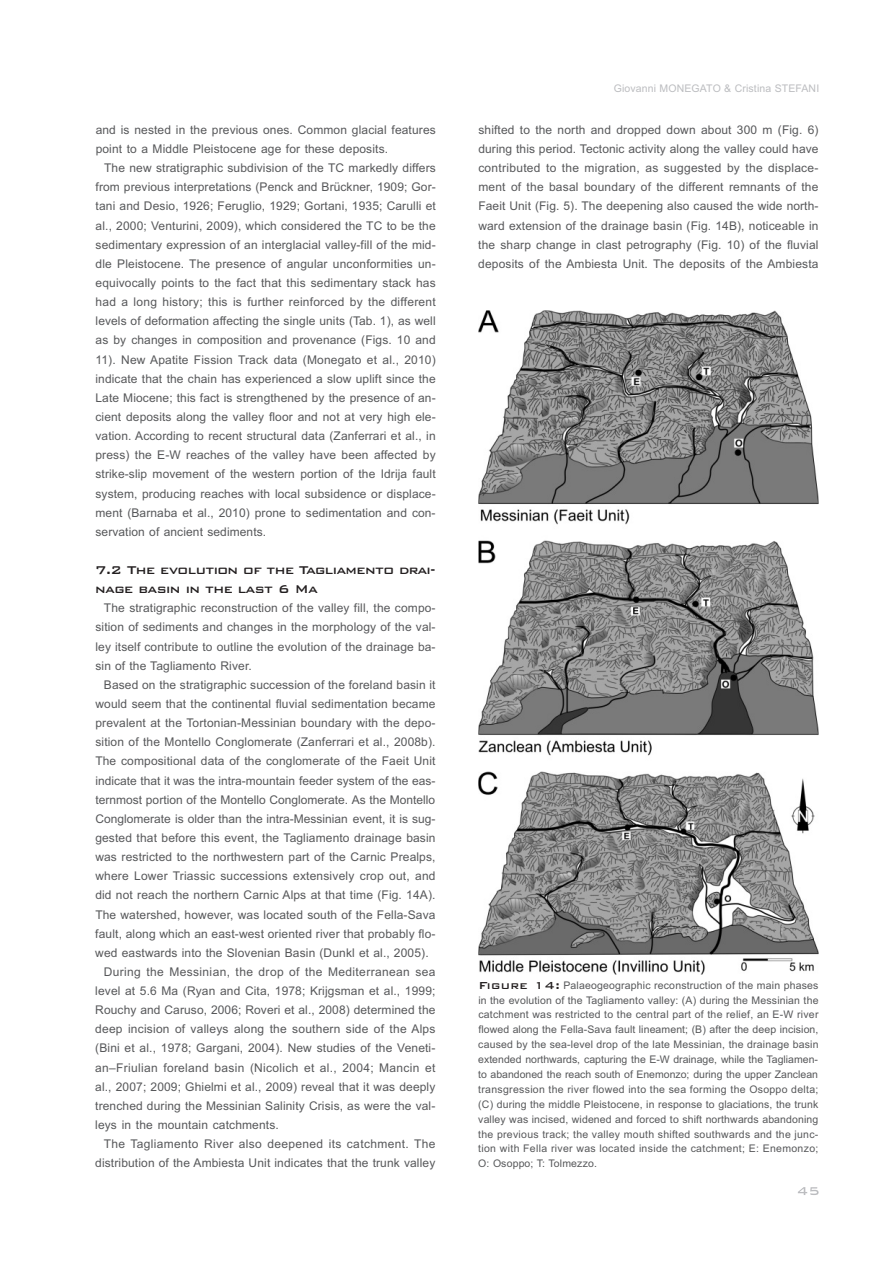
<style>
.page{position:relative;width:893px;height:1263px;background:#fff}
.page>*{position:absolute;margin:0;border:0;box-sizing:border-box;transform-origin:0 0}
.t1{font:500 15px/19.2px "Bank Gothic BT";letter-spacing:-.04em;color:#231f20}
.t2{font:12px/19.2px "Arial";letter-spacing:.01em;color:#57585a;text-align:justify}
.t3{font:12px "Arial";letter-spacing:.03em;color:#57585a}
.t4{font:10.5px/14.9px "Arial";letter-spacing:.03em;color:#57585a;text-align:justify}
.t5{font:10.5px "Arial";letter-spacing:.01em;color:#bcbdc0}
.s1{font-family:"Bank Gothic BT";font-weight:500;font-size:13.5px;color:#231f20}
</style>
<div class="page">
<img style="left:478px;top:310px;width:341px;height:664px">
<svg style="left:798px;top:1187px;width:21px;height:8px"></svg>
<p class="t2" style="left:96px;top:121px;width:342px">and is nested in the previous ones. Common glacial features point to a Middle Pleistocene age for these deposits.</p>
<p class="t2" style="left:95px;top:159px;width:342px;text-indent:9px">The new stratigraphic subdivision of the TC markedly differs from previous interpretations (Penck and Brückner, 1909; Gor&shy;tani and Desio, 1926; Feruglio, 1929; Gortani, 1935; Carulli et al., 2000; Venturini, 2009), which considered the TC to be the sedimentary expression of an interglacial valley-fill of the mid&shy;dle Pleistocene. The presence of angular unconformities un&shy;equivocally points to the fact that this sedimentary stack has had a long history; this is further reinforced by the different levels of deformation affecting the single units (Tab. 1), as well as by changes in composition and provenance (Figs. 10 and 11). New Apatite Fission Track data (Monegato et al., 2010) indicate that the chain has experienced a slow uplift since the Late Miocene; this fact is strengthened by the presence of an&shy;cient deposits along the valley floor and not at very high ele&shy;vation. According to recent structural data (Zanferrari et al., in press) the E-W reaches of the valley have been affected by strike-slip movement of the western portion of the Idrija fault system, producing reaches with local subsidence or displace&shy;ment (Barnaba et al., 2010) prone to sedimentation and con&shy;servation of ancient sediments.</p>
<p class="t1" style="left:95px;top:561px;width:342px">7.2 The evolution of the Tagliamento drai&shy;nage basin in the last 6 Ma</p>
<p class="t2" style="left:95px;top:600px;width:342px;text-indent:9px">The stratigraphic reconstruction of the valley fill, the compo&shy;sition of sediments and changes in the morphology of the val&shy;ley itself contribute to outline the evolution of the drainage ba&shy;sin of the Tagliamento River.</p>
<p class="t2" style="left:104px;top:676px;width:333px">Based on the stratigraphic succession of the foreland basin it</p>
<p class="t2" style="left:95px;top:695px;width:342px">would seem that the continental fluvial sedimentation became</p>
<p class="t2" style="left:95px;top:714px;width:342px">prevalent at the Tortonian-Messinian boundary with the depo-</p>
<p class="t2" style="left:95px;top:734px;width:342px">sition of the Montello Conglomerate (Zanferrari et al., 2008b).</p>
<p class="t2" style="left:95px;top:753px;width:342px">The compositional data of the conglomerate of the Faeit Unit</p>
<p class="t2" style="left:95px;top:772px;width:342px">indicate that it was the intra-mountain feeder system of the eas-</p>
<p class="t2" style="left:95px;top:791px;width:341px">ternmost portion of the Montello Conglomerate. As the Montello</p>
<p class="t2" style="left:95px;top:810px;width:341px">Conglomerate is older than the intra-Messinian event, it is sug-</p>
<p class="t2" style="left:95px;top:829px;width:342px">gested that before this event, the Tagliamento drainage basin</p>
<p class="t2" style="left:95px;top:848px;width:342px">was restricted to the northwestern part of the Carnic Prealps,</p>
<p class="t2" style="left:95px;top:867px;width:342px">where Lower Triassic successions extensively crop out, and</p>
<p class="t2" style="left:95px;top:887px;width:342px">did not reach the northern Carnic Alps at that time (Fig. 14A).</p>
<p class="t2" style="left:95px;top:906px;width:342px">The watershed, however, was located south of the Fella-Sava</p>
<p class="t2" style="left:95px;top:925px;width:342px">fault, along which an east-west oriented river that probably flo-</p>
<p class="t2" style="left:95px;top:944px;width:335px">wed eastwards into the Slovenian Basin (Dunkl et al., 2005).</p>
<p class="t3" style="left:104px;top:967px;width:333px">During the Messinian, the drop of the Mediterranean sea</p>
<p class="t2" style="left:95px;top:982px;width:342px">level at 5.6 Ma (Ryan and Cita, 1978; Krijgsman et al., 1999;</p>
<p class="t2" style="left:95px;top:1001px;width:342px">Rouchy and Caruso, 2006; Roveri et al., 2008) determined the</p>
<p class="t2" style="left:95px;top:1021px;width:342px">deep incision of valleys along the southern side of the Alps</p>
<p class="t2" style="left:95px;top:1040px;width:342px">(Bini et al., 1978; Gargani, 2004). New studies of the Veneti-</p>
<p class="t2" style="left:95px;top:1059px;width:342px">an–Friulian foreland basin (Nicolich et al., 2004; Mancin et</p>
<p class="t2" style="left:95px;top:1078px;width:342px">al., 2007; 2009; Ghielmi et al., 2009) reveal that it was deeply</p>
<p class="t2" style="left:95px;top:1097px;width:342px">trenched during the Messinian Salinity Crisis, as were the val-</p>
<p class="t2" style="left:95px;top:1116px;width:185px">leys in the mountain catchments.</p>
<p class="t3" style="left:104px;top:1139px;width:333px">The Tagliamento River also deepened its catchment. The</p>
<p class="t2" style="left:95px;top:1154px;width:342px">distribution of the Ambiesta Unit indicates that the trunk valley</p>
<p class="t5" style="left:614px;top:84px;width:207px">Giovanni MONEGATO &amp; Cristina STEFANI</p>
<p class="t2" style="left:478px;top:121px;width:342px">shifted to the north and dropped down about 300 m (Fig. 6) during this period. Tectonic activity along the valley could have contributed to the migration, as suggested by the displace&shy;ment of the basal boundary of the different remnants of the Faeit Unit (Fig. 5). The deepening also caused the wide north&shy;ward extension of the drainage basin (Fig. 14B), noticeable in the sharp change in clast petrography (Fig. 10) of the fluvial deposits of the Ambiesta Unit. The deposits of the Ambiesta</p>
<p class="t4" style="left:478px;top:978px;width:342px"><span class="s1">Figure 14:</span> Palaeogeographic reconstruction of the main phases in the evolution of the Tagliamento valley: (A) during the Messinian the catchment was restricted to the central part of the relief, an E-W river flowed along the Fella-Sava fault lineament; (B) after the deep incision, caused by the sea-level drop of the late Messinian, the drainage basin extended northwards, capturing the E-W drainage, while the Tagliamen&shy;to abandoned the reach south of Enemonzo; during the upper Zanclean transgression the river flowed into the sea forming the Osoppo delta; (C) during the middle Pleistocene, in response to glaciations, the trunk valley was incised, widened and forced to shift northwards abandoning the previous track; the valley mouth shifted southwards and the junc&shy;tion with Fella river was located inside the catchment; E: Enemonzo; O: Osoppo; T: Tolmezzo.</p>
</div>
